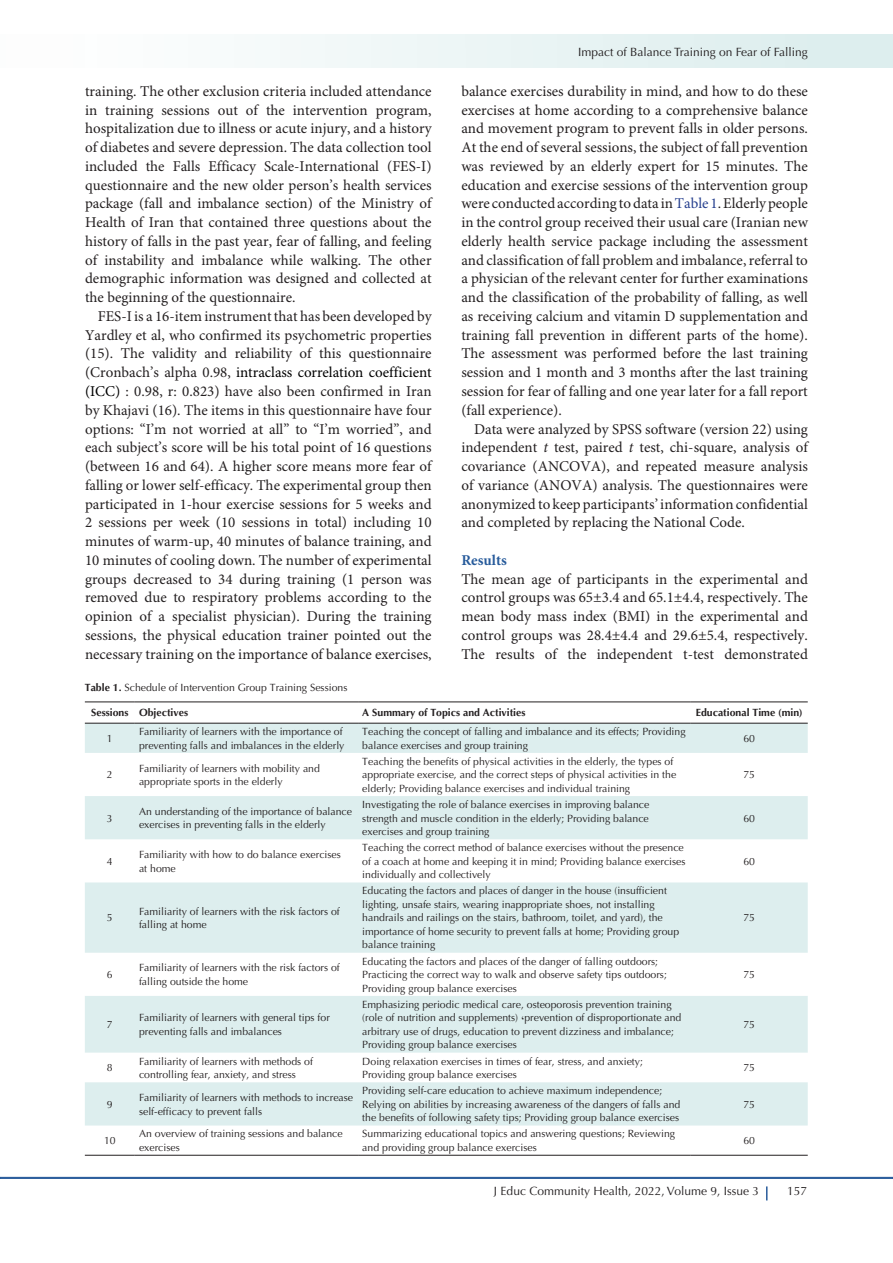
<style>
.page{position:relative;width:893px;height:1263px;background:#fff}
.page>*{position:absolute;margin:0;border:0;box-sizing:border-box;transform-origin:0 0}
.t1{font:15px/18.8px "Minion Pro";color:#231f20;text-align:justify}
.t2{font:700 15px "Minion Pro";color:#275b9b}
.t3{font:12px "Optima LT Std";color:#231f20}
.t4{font:10.5px/13.5px "Optima LT Std";color:#231f20}
.t5{font:700 10.5px "Optima LT Std";color:#231f20}
.s1{color:#000}
.s2{color:#253f8e}
.s3{font-style:italic}
.s4{font-weight:700}
.s5{font-family:"Times New Roman"}
</style>
<div class="page">
<hr style="left:0;top:1177px;width:893px;height:2px;background:#295c9b">
<div style="left:0;top:35px;width:892px;height:33px;background:linear-gradient(to right,#fff,#dbeded)"></div>
<svg style="left:766px;top:1186px;width:1px;height:14px"></svg>
<svg style="left:85px;top:724px;width:723px;height:401px;fill:#dee"></svg>
<hr style="left:85px;top:701px;width:50px;height:1px;background:#231f20">
<hr style="left:135px;top:701px;width:223px;height:1px;background:#231f20">
<hr style="left:358px;top:701px;width:333px;height:1px;background:#231f20">
<hr style="left:691px;top:701px;width:117px;height:1px;background:#231f20">
<hr style="left:85px;top:723px;width:50px;height:1px;background:#231f20">
<hr style="left:135px;top:723px;width:223px;height:1px;background:#231f20">
<hr style="left:358px;top:723px;width:333px;height:1px;background:#231f20">
<hr style="left:691px;top:723px;width:117px;height:1px;background:#231f20">
<hr style="left:85px;top:1155px;width:50px;height:1px;background:#231f20">
<hr style="left:135px;top:1155px;width:223px;height:1px;background:#231f20">
<hr style="left:358px;top:1155px;width:333px;height:1px;background:#231f20">
<hr style="left:691px;top:1155px;width:117px;height:1px;background:#231f20">
<p class="t1" style="left:85px;top:82px;width:348px">training. The other exclusion criteria included attendance in training sessions out of the intervention program, hospitalization due to illness or acute injury, and a history of diabetes and severe depression. The data collection tool included the Falls Efficacy Scale-International (FES-I) questionnaire and the new older person’s health services package (fall and imbalance section) of the Ministry of Health of Iran that contained three questions about the history of falls in the past year, fear of falling, and feeling of instability and imbalance while walking. The other demographic information was designed and collected at the beginning of the questionnaire.</p>
<p class="t1" style="left:85px;top:307px;width:348px;text-indent:13px">FES-I is a 16-item instrument that has been developed by Yardley et al, who confirmed its psychometric properties (15). The validity and reliability of this questionnaire (Cronbach’s alpha 0.98, <span class="s1">intraclass correlation coefficient (ICC)</span> : 0.98, r: 0.823) have also been confirmed in Iran by Khajavi (16). The items in this questionnaire have four options: “I’m not worried at all” to “I’m worried”, and each subject’s score will be his total point of 16 questions (between 16 and 64). A higher score means more fear of falling or lower self-efficacy. The experimental group then participated in 1-hour exercise sessions for 5 weeks and 2 sessions per week (10 sessions in total) including 10 minutes of warm-up, 40 minutes of balance training, and 10 minutes of cooling down. The number of experimental groups decreased to 34 during training (1 person was removed due to respiratory problems according to the opinion of a specialist physician). During the training sessions, the physical education trainer pointed out the necessary training on the importance of balance exercises,</p>
<p class="t3" style="left:578px;top:45px;width:231px">Impact of Balance Training on Fear of Falling</p>
<p class="t1" style="left:461px;top:82px;width:348px">balance exercises durability in mind, and how to do these exercises at home according to a comprehensive balance and movement program to prevent falls in older persons.<br>At the end of several sessions, the subject of fall prevention was reviewed by an elderly expert for 15 minutes. The education and exercise sessions of the intervention group were conducted according to data in <span class="s2">Table 1</span>. Elderly people in the control group received their usual care (Iranian new elderly health service package including the assessment and classification of fall problem and imbalance, referral to a physician of the relevant center for further examinations and the classification of the probability of falling, as well as receiving calcium and vitamin D supplementation and training fall prevention in different parts of the home).<br>The assessment was performed before the last training session and 1 month and 3 months after the last training session for fear of falling and one year later for a fall report (fall experience).</p>
<p class="t1" style="left:461px;top:420px;width:348px;text-indent:13px">Data were analyzed by SPSS software (version 22) using independent <span class="s3">t</span> test, paired <span class="s3">t</span> test, chi-square, analysis of covariance (ANCOVA), and repeated measure analysis of variance (ANOVA) analysis. The questionnaires were anonymized to keep participants’ information confidential and completed by replacing the National Code.</p>
<p class="t2" style="left:461px;top:549px;width:47px">Results</p>
<p class="t1" style="left:461px;top:570px;width:348px">The mean age of participants in the experimental and control groups was 65±3.4 and 65.1±4.4, respectively. The mean body mass index (BMI) in the experimental and control groups was 28.4±4.4 and 29.6±5.4, respectively.<br>The results of the independent t-test demonstrated</p>
<p class="t4" style="left:85px;top:681px;width:264px"><span class="s4">Table 1.</span> Schedule of Intervention Group Training Sessions</p>
<p class="t5" style="left:91px;top:707px;width:39px">Sessions</p>
<p class="t5" style="left:139px;top:707px;width:51px">Objectives</p>
<p class="t5" style="left:362px;top:707px;width:165px">A Summary of Topics and Activities</p>
<p class="t5" style="left:696px;top:707px;width:108px">Educational Time (min)</p>
<p class="t4" style="left:107px;top:732px;width:7px">1</p>
<p class="t4" style="left:139px;top:725px;width:207px">Familiarity of learners with the importance of preventing falls and imbalances in the elderly</p>
<p class="t4" style="left:362px;top:725px;width:325px">Teaching the concept of falling and imbalance and its effects; Providing balance exercises and group training</p>
<p class="t4" style="left:743px;top:732px;width:13px">60</p>
<p class="t4" style="left:107px;top:768px;width:7px">2</p>
<p class="t4" style="left:139px;top:761px;width:182px">Familiarity of learners with mobility and appropriate sports in the elderly</p>
<p class="t4" style="left:362px;top:755px;width:315px">Teaching the benefits of physical activities in the elderly, the types of appropriate exercise, and the correct steps of physical activities in the elderly; Providing balance exercises and individual training</p>
<p class="t4" style="left:743px;top:768px;width:13px">75</p>
<p class="t4" style="left:107px;top:811px;width:7px">3</p>
<p class="t4" style="left:139px;top:805px;width:215px">An understanding of the importance of balance exercises in preventing falls in the elderly</p>
<p class="t4" style="left:362px;top:798px;width:289px;text-align:justify">Investigating the role of balance exercises in improving balance strength and muscle condition in the elderly; Providing balance exercises and group training</p>
<p class="t4" style="left:107px;top:854px;width:7px">4</p>
<p class="t4" style="left:139px;top:848px;width:203px">Familiarity with how to do balance exercises at home</p>
<p class="t4" style="left:362px;top:841px;width:325px">Teaching the correct method of balance exercises without the presence of a coach at home and keeping it in mind; Providing balance exercises individually and collectively</p>
<p class="t4" style="left:107px;top:911px;width:7px">5</p>
<p class="t4" style="left:139px;top:904px;width:202px">Familiarity of learners with the risk factors of falling at home</p>
<p class="t4" style="left:362px;top:884px;width:318px">Educating the factors and places of danger in the house (insufficient lighting, unsafe stairs, wearing inappropriate shoes, not installing handrails and railings on the stairs, bathroom, toilet, and yard), the importance of home security to prevent falls at home; Providing group balance training</p>
<p class="t4" style="left:107px;top:968px;width:7px">6</p>
<p class="t4" style="left:139px;top:961px;width:202px">Familiarity of learners with the risk factors of falling outside the home</p>
<p class="t4" style="left:362px;top:954px;width:306px">Educating the factors and places of the danger of falling outdoors;<br>Practicing the correct way to walk and observe safety tips outdoors;<br>Providing group balance exercises</p>
<p class="t4" style="left:107px;top:1018px;width:7px">7</p>
<p class="t4" style="left:139px;top:1011px;width:192px">Familiarity of learners with general tips for preventing falls and imbalances</p>
<p class="t4" style="left:362px;top:998px;width:321px">Emphasizing periodic medical care, osteoporosis prevention training (role of nutrition and supplements) <span class="s5">،</span>prevention of disproportionate and arbitrary use of drugs, education to prevent dizziness and imbalance; Providing group balance exercises</p>
<p class="t4" style="left:743px;top:811px;width:13px">60</p>
<p class="t4" style="left:743px;top:854px;width:13px">60</p>
<p class="t4" style="left:743px;top:911px;width:13px">75</p>
<p class="t4" style="left:743px;top:968px;width:13px">75</p>
<p class="t4" style="left:743px;top:1018px;width:13px">75</p>
<p class="t4" style="left:107px;top:1061px;width:7px">8</p>
<p class="t4" style="left:139px;top:1054px;width:175px">Familiarity of learners with methods of controlling fear, anxiety, and stress</p>
<p class="t4" style="left:362px;top:1054px;width:282px">Doing relaxation exercises in times of fear, stress, and anxiety;<br>Providing group balance exercises</p>
<p class="t4" style="left:743px;top:1061px;width:13px">75</p>
<p class="t4" style="left:107px;top:1097px;width:7px">9</p>
<p class="t4" style="left:139px;top:1091px;width:216px">Familiarity of learners with methods to increase self-efficacy to prevent falls</p>
<p class="t4" style="left:362px;top:1084px;width:320px">Providing self-care education to achieve maximum independence;<br>Relying on abilities by increasing awareness of the dangers of falls and the benefits of following safety tips; Providing group balance exercises</p>
<p class="t4" style="left:743px;top:1097px;width:13px">75</p>
<p class="t4" style="left:104px;top:1134px;width:13px">10</p>
<p class="t4" style="left:139px;top:1127px;width:205px">An overview of training sessions and balance exercises</p>
<p class="t4" style="left:362px;top:1127px;width:314px">Summarizing educational topics and answering questions; Reviewing and providing group balance exercises</p>
<p class="t4" style="left:743px;top:1134px;width:13px">60</p>
<p class="t3" style="left:494px;top:1184px;width:267px">J Educ Community Health, 2022, Volume 9, Issue 3</p>
<p class="t3" style="left:787px;top:1184px;width:22px">157</p>
</div>
